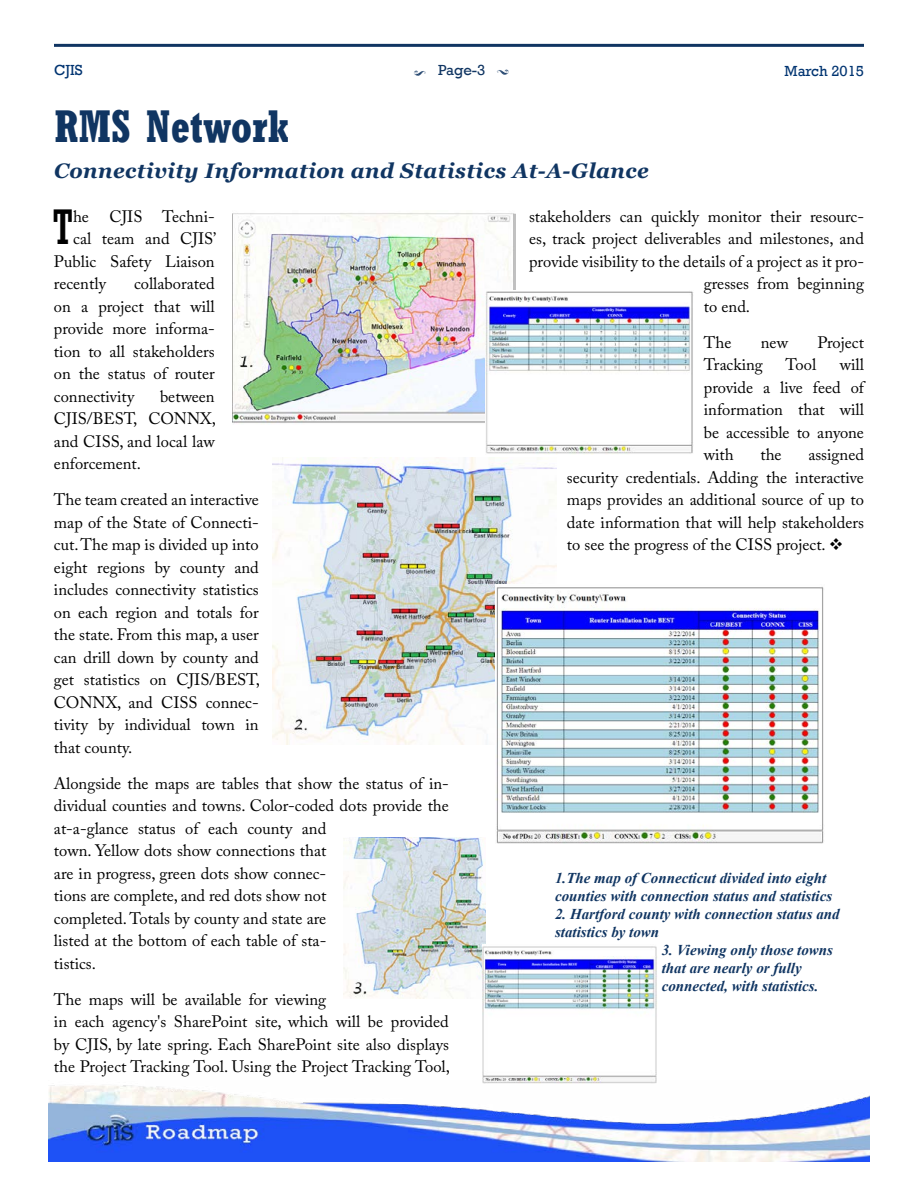
<style>
.page{position:relative;width:918px;height:1188px;background:#fff}
.page>*{position:absolute;margin:0;border:0;box-sizing:border-box;transform-origin:0 0}
.t1{font:condensed 47.1px "Rockwell";color:#000}
.t2{font:700 condensed 45px "Rockwell";color:#103562}
.t3{font:italic 700 21px "Georgia";letter-spacing:.02em;color:#103562}
.t4{font:16.5px/22.5px "Adobe Caslon Pro";color:#000;text-align:justify}
.t5{font:italic 700 15px/18px "Times New Roman";color:#103562}
.t6{font:15px "Rockwell";color:#003471}
.t7{font:15px "Rockwell";color:#103562}
.s1{font-family:"WW Designs";font-size:18px}
</style>
<div class="page">
<img style="left:48px;top:1085px;width:822px;height:76px">
<hr style="left:54px;top:44px;width:810px;height:3px;background:#103562">
<img style="left:232px;top:213px;width:284px;height:210px">
<img style="left:485px;top:291px;width:208px;height:164px">
<img style="left:273px;top:458px;width:283px;height:287px">
<img style="left:496px;top:585px;width:328px;height:259px">
<img style="left:344px;top:838px;width:141px;height:161px">
<img style="left:482px;top:944px;width:175px;height:140px">
<p class="t6" style="left:54px;top:61px;width:30px">CJIS</p>
<p class="t7" style="left:438px;top:61px;width:72px">Page-3 <span class="s1">L</span></p>
<p class="t6" style="left:785px;top:62px;width:81px">March 2015</p>
<h2 class="t2" style="left:54px;top:99px;width:236px">RMS Network</h2>
<p class="t3" style="left:54px;top:157px;width:596px">Connectivity Information and Statistics At-A-Glance</p>
<h1 class="t1" style="left:53px;top:200px;width:22px">T</h1>
<p class="t4" style="left:73px;top:205px;width:143px">he CJIS Techni-</p>
<p class="t4" style="left:529px;top:205px;width:336px">stakeholders can quickly monitor their resourc-</p>
<p class="t4" style="left:529px;top:227px;width:336px">es, track project deliverables and milestones, and</p>
<p class="t4" style="left:529px;top:250px;width:336px">provide visibility to the details of a project as it pro-</p>
<p class="t4" style="left:704px;top:272px;width:162px">gresses from beginning</p>
<p class="t4" style="left:704px;top:295px;width:48px">to end.</p>
<p class="t4" style="left:704px;top:331px;width:29px">The</p>
<p class="t4" style="left:761px;top:331px;width:29px">new</p>
<p class="t4" style="left:818px;top:331px;width:48px">Project</p>
<p class="t4" style="left:704px;top:353px;width:61px">Tracking</p>
<p class="t4" style="left:786px;top:353px;width:32px">Tool</p>
<p class="t4" style="left:73px;top:227px;width:145px">cal team and CJIS’</p>
<p class="t4" style="left:54px;top:250px;width:162px">Public Safety Liaison</p>
<p class="t4" style="left:54px;top:272px;width:53px">recently</p>
<p class="t4" style="left:54px;top:272px;width:162px;text-indent:80px">collaborated on a project that will provide more informa&shy;tion to all stakeholders on the status of router connectivity</p>
<p class="t4" style="left:704px;top:353px;width:162px;text-indent:136px">will provide a live feed of information that will be accessible to anyone with</p>
<p class="t4" style="left:54px;top:385px;width:163px;text-indent:106px">between CJIS/BEST, CONNX, and CISS, and local law enforcement.</p>
<p class="t4" style="left:54px;top:488px;width:207px">The team created an interactive map of the State of Connecti&shy;cut. The map is divided up into eight regions by county and includes connectivity statistics on each region and totals for the state. From this map, a user can drill down by county and get statistics on CJIS/BEST, CONNX, and CISS connec&shy;tivity by individual town in that county.</p>
<p class="t4" style="left:54px;top:772px;width:396px;text-align:left">Alongside the maps are tables that show the status of in&shy;dividual counties and towns. Color-coded dots provide the at-a-glance status of each county and<br>town. Yellow dots show connections that<br>are in progress, green dots show connec-<br>tions are complete, and red dots show not<br>completed. Totals by county and state are<br>listed at the bottom of each table of sta-<br>tistics.</p>
<p class="t4" style="left:54px;top:988px;width:398px;text-align:left">The maps will be available for viewing<br>in each agency's SharePoint site, which will be provided by CJIS, by late spring. Each SharePoint site also displays the Project Tracking Tool. Using the Project Tracking Tool,</p>
<p class="t4" style="left:567px;top:443px;width:299px;text-indent:241px">assigned security credentials. Adding the interactive maps provides an additional source of up to date information that will help stakeholders to see the progress of the CISS project. ❖</p>
<p class="t4" style="left:760px;top:443px;width:23px">the</p>
<p class="t5" style="left:555px;top:868px;width:279px">1.The map of Connecticut divided into eight counties with connection status and statistics</p>
<p class="t5" style="left:555px;top:904px;width:286px">2. Hartford county with connection status and statistics by town</p>
<p class="t5" style="left:662px;top:940px;width:173px">3. Viewing only those towns that are nearly or fully connected, with statistics.</p>
</div>
